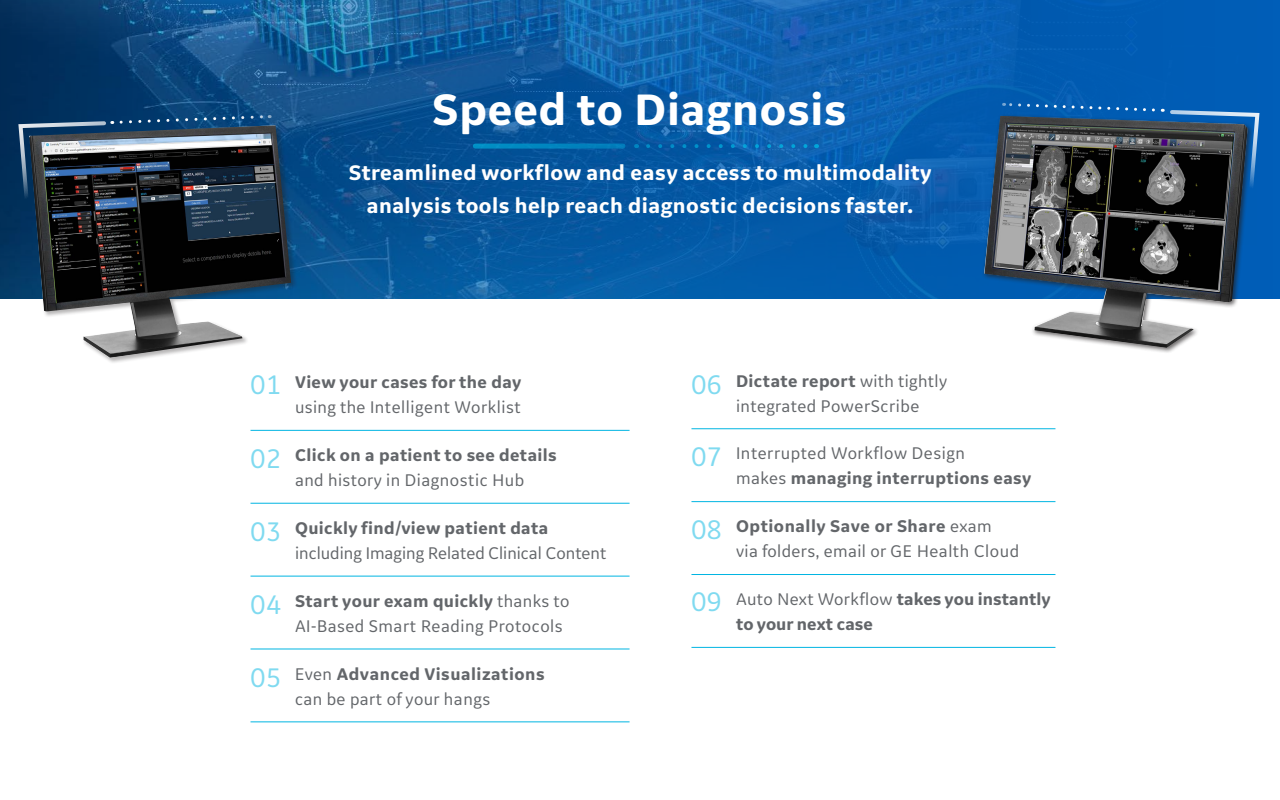
<style>
.page{position:relative;width:1280px;height:800px;background:#fff}
.page>*{position:absolute;margin:0;border:0;box-sizing:border-box;transform-origin:0 0}
.t1{font:700 46px "GE Inspira Sans";letter-spacing:.02em;color:#fff}
.Paragraph_14pt{font:28.1px "GE Inspira Sans";letter-spacing:.02em;color:#80daf0}
.Paragraph_14pt-2{font:700 22px/33px "GE Inspira Sans";letter-spacing:.02em;color:#fff;text-align:center}
.Paragraph_14pt-3{font:17.7px/25px "GE Inspira Sans";letter-spacing:.03em;color:#63666a}
.Paragraph_14pt-4{font:700 17.7px/25px "GE Inspira Sans";letter-spacing:.015em;color:#63666a}
.Paragraph_14pt-5{font:17.7px/25px "GE Inspira Sans";color:#63666a}
.s1{font-weight:700}
.s2{font-weight:400}
</style>
<div class="page">
<img style="left:0;top:0;width:1280px;height:298px">
<div style="left:29px;top:125px;width:269px;height:240px;background:#231f20;opacity:.33"></div>
<img style="left:29px;top:125px;width:262px;height:233px">
<div style="left:982px;top:114px;width:272px;height:240px;background:#231f20;opacity:.65"></div>
<img style="left:984px;top:116px;width:264px;height:232px">
<hr style="left:251px;top:430px;width:379px;height:1px;background:#00b5e2">
<hr style="left:251px;top:503px;width:379px;height:1px;background:#00b5e2">
<hr style="left:251px;top:576px;width:379px;height:1px;background:#00b5e2">
<hr style="left:251px;top:649px;width:379px;height:1px;background:#00b5e2">
<hr style="left:251px;top:722px;width:379px;height:1px;background:#00b5e2">
<hr style="left:691px;top:429px;width:364px;height:1px;background:#00b5e2">
<hr style="left:691px;top:501px;width:364px;height:1px;background:#00b5e2">
<hr style="left:691px;top:574px;width:364px;height:1px;background:#00b5e2">
<hr style="left:691px;top:647px;width:364px;height:1px;background:#00b5e2">
<img style="left:17px;top:114px;width:253px;height:87px">
<svg style="left:1003px;top:102px;width:160px;height:11px;background:#1166b6"></svg>
<svg style="left:1169px;top:109px;width:91px;height:81px;background:#364c61"></svg>
<div style="left:475px;top:144px;width:148px;height:5px;background:#0085bf"></div>
<svg style="left:648px;top:144px;width:162px;height:4px"></svg>
<p class="t1" style="left:432px;top:81px;width:416px">Speed to Diagnosis</p>
<p class="Paragraph_14pt-2" style="left:349px;top:155px;width:584px">Streamlined workflow and easy access to multimodality analysis tools help reach diagnostic decisions faster.</p>
<p class="Paragraph_14pt" style="left:251px;top:367px;width:32px">01</p>
<p class="Paragraph_14pt" style="left:251px;top:441px;width:32px">02</p>
<p class="Paragraph_14pt" style="left:251px;top:515px;width:32px">03</p>
<p class="Paragraph_14pt" style="left:251px;top:587px;width:32px">04</p>
<p class="Paragraph_14pt" style="left:251px;top:661px;width:32px">05</p>
<p class="Paragraph_14pt-3" style="left:295px;top:369px;width:228px"><span class="s1">View your cases for the day </span>using the Intelligent Worklist</p>
<p class="Paragraph_14pt-4" style="left:295px;top:442px;width:263px">Click on a patient to see details <span class="s2">and history in Diagnostic Hub</span></p>
<p class="Paragraph_14pt-5" style="left:295px;top:515px;width:313px"><span class="s1">Quickly find/view patient data </span>including Imaging Related Clinical Content</p>
<p class="Paragraph_14pt-3" style="left:295px;top:588px;width:276px"><span class="s1">Start your exam quickly</span> thanks to<br>AI-Based Smart Reading Protocols</p>
<p class="Paragraph_14pt-3" style="left:295px;top:661px;width:251px">Even <span class="s1">Advanced Visualizations </span>can be part of your hangs</p>
<p class="Paragraph_14pt" style="left:691px;top:367px;width:32px">06</p>
<p class="Paragraph_14pt" style="left:691px;top:439px;width:32px">07</p>
<p class="Paragraph_14pt" style="left:691px;top:513px;width:32px">08</p>
<p class="Paragraph_14pt" style="left:691px;top:584px;width:32px">09</p>
<p class="Paragraph_14pt-3" style="left:736px;top:368px;width:213px"><span class="s1">Dictate report</span> with tightly integrated PowerScribe</p>
<p class="Paragraph_14pt-3" style="left:736px;top:441px;width:297px">Interrupted Workflow Design<br>makes <span class="s1">managing interruptions easy</span></p>
<p class="Paragraph_14pt-3" style="left:736px;top:514px;width:285px"><span class="s1">Optionally Save or Share</span> exam<br>via folders, email or GE Health Cloud</p>
<p class="Paragraph_14pt-4" style="left:736px;top:586px;width:316px"><span class="s2">Auto Next Workflow</span> takes you instantly to your next case</p>
</div>
